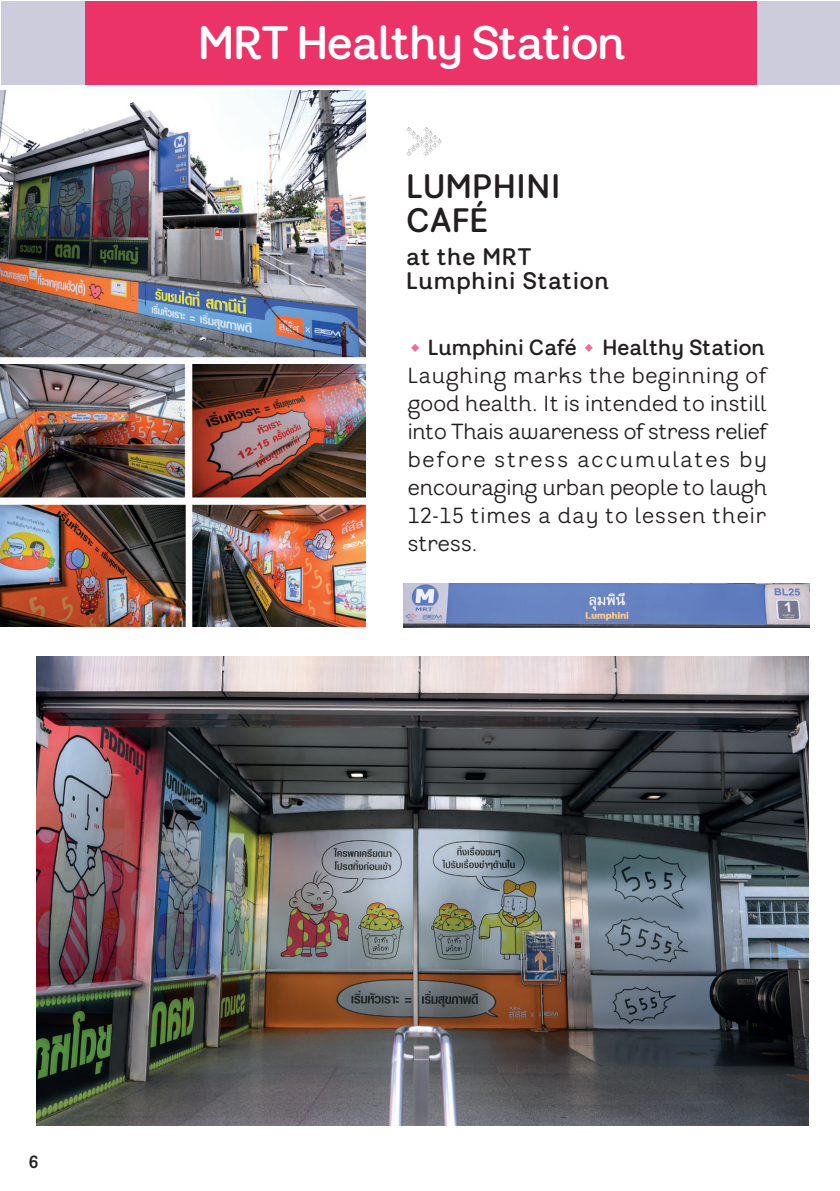
<style>
.page{position:relative;width:840px;height:1191px;background:#fff}
.page>*{position:absolute;margin:0;border:0;box-sizing:border-box;transform-origin:0 0}
.t1{font:700 47px "Kwam Sook";letter-spacing:-.03em;color:#fff}
.t2{font:700 34px/34px "Kwam Sook";color:#231f20}
.t3{font:700 24px/24px "Kwam Sook";letter-spacing:.025em;color:#231f20}
.t4{font:22px/28px "Kwam Sook";color:#231f20;text-align:justify}
.t5{font:700 22px "Kwam Sook";color:#231f20}
.t6{font:700 18px "Kwam Sook";color:#231f20}
</style>
<div class="page">
<svg style="left:406px;top:127px;width:35px;height:29px"></svg>
<img style="left:37px;top:656px;width:771px;height:469px">
<img style="left:403px;top:583px;width:405px;height:44px">
<img style="left:0;top:90px;width:365px;height:268px">
<img style="left:0;top:364px;width:365px;height:262px">
<svg style="left:585px;top:344px;width:7px;height:8px"></svg>
<svg style="left:411px;top:344px;width:8px;height:8px"></svg>
<div style="left:83px;top:1px;width:674px;height:84px;background:#eb3367"></div>
<div style="left:1px;top:1px;width:84px;height:84px;background:#cdccdc"></div>
<div style="left:756px;top:1px;width:83px;height:84px;background:#cdccdc"></div>
<h1 class="t1" style="left:197px;top:15px;width:429px">MRT Healthy Station</h1>
<h2 class="t2" style="left:406px;top:172px;width:156px">LUMPHINI<br>CAFÉ</h2>
<p class="t3" style="left:406px;top:247px;width:204px">at the MRT<br>Lumphini Station</p>
<p class="t5" style="left:427px;top:335px;width:338px">Lumphini Café Healthy Station</p>
<p class="t4" style="left:407px;top:365px;width:361px">Laughing marks the beginning of good health. It is intended to instill into Thais awareness of stress relief before stress accumulates by encouraging urban people to laugh 12-15 times a day to lessen their stress.</p>
<p class="t6" style="left:29px;top:1151px;width:11px">6</p>
</div>
